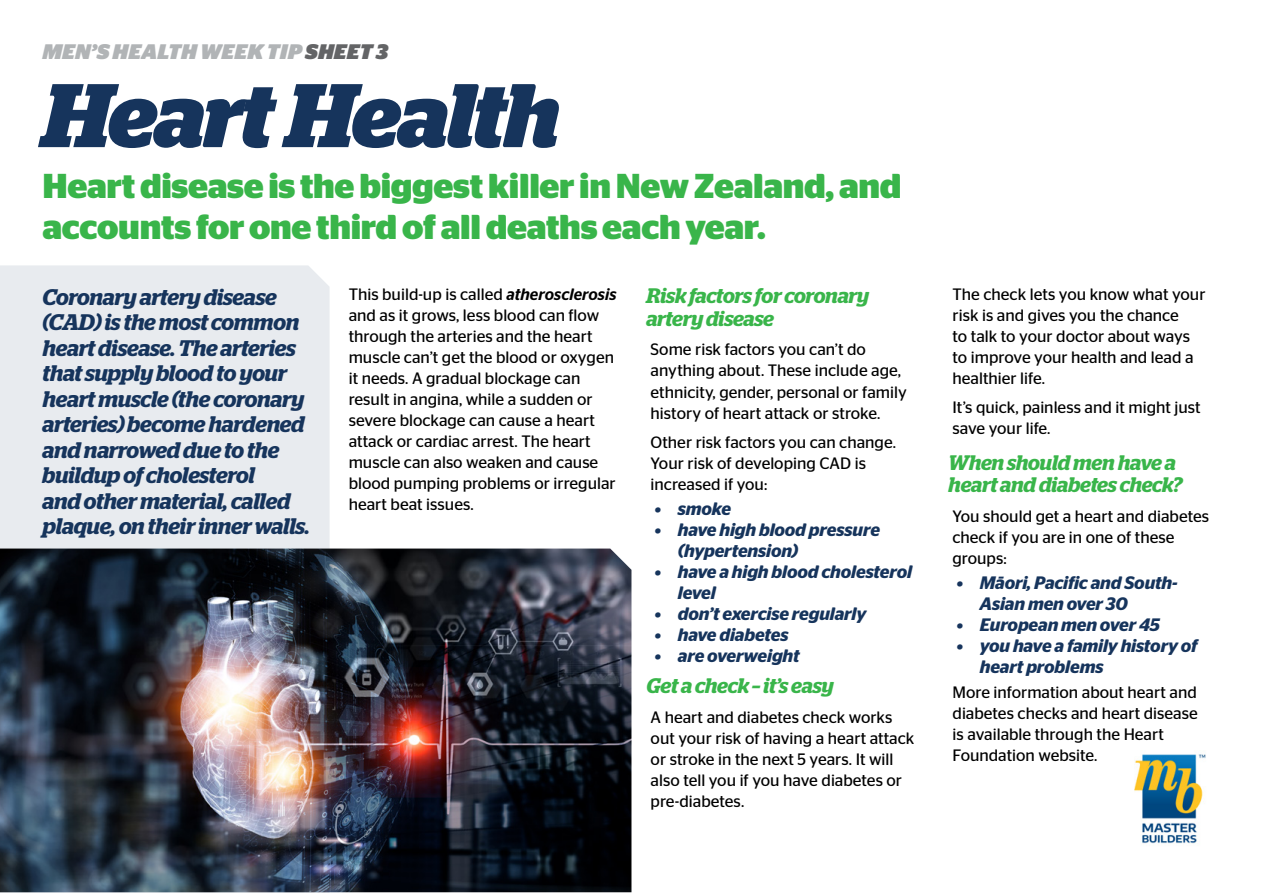
<style>
.page{position:relative;width:1263px;height:893px;background:#fff}
.page>*{position:absolute;margin:0;border:0;box-sizing:border-box;transform-origin:0 0}
.t1{font:italic 700 90px "Stag";letter-spacing:-.03em;color:#16345c}
.t2{font:700 34.5px/41.4px "Stag Sans";letter-spacing:-.01em;color:#39b54a}
.t3{font:italic 600 22.5px/25.5px "Stag";letter-spacing:-.015em;color:#16345c}
.t4{font:italic 600 21px/22.5px "Stag";letter-spacing:-.015em;color:#39b54a}
.t5{font:italic 900 21px "Stag Sans";color:#b1b4b6}
.t6{font:italic 600 18px/21px "Stag Sans";letter-spacing:-.01em;color:#16345c}
.t7{font:16.5px/21px "Stag Sans";color:#000}
.s1{color:#636466}
.s2{font-weight:500;font-style:italic}
</style>
<div class="page">
<div style="left:0;top:265px;width:330px;height:628px;background:#e8ebef"></div>
<img style="left:0;top:549px;width:631px;height:343px">
<img style="left:1134px;top:754px;width:72px;height:90px">
<p class="t5" style="left:43px;top:40px;width:347px">MEN’S HEALTH WEEK TIP<span class="s1">SHEET 3</span></p>
<h1 class="t1" style="left:43px;top:63px;width:519px">Heart Health</h1>
<h2 class="t2" style="left:43px;top:165px;width:860px">Heart disease is the biggest killer in New Zealand, and accounts for one third of all deaths each year.</h2>
<p class="t3" style="left:43px;top:284px;width:269px">Coronary artery disease (CAD) is the most common heart disease. The arteries that supply blood to your heart muscle (the coronary arteries) become hardened and narrowed due to the buildup of cholesterol<br>and other material, called plaque, on their inner walls.</p>
<p class="t7" style="left:349px;top:283px;width:269px">This build-up is called <span class="s2">atherosclerosis </span>and as it grows, less blood can flow through the arteries and the heart muscle can’t get the blood or oxygen it needs. A gradual blockage can result in angina, while a sudden or severe blockage can cause a heart attack or cardiac arrest. The heart muscle can also weaken and cause blood pumping problems or irregular heart beat issues.</p>
<p class="t4" style="left:646px;top:285px;width:224px">Risk factors for coronary artery disease</p>
<p class="t7" style="left:651px;top:339px;width:258px">Some risk factors you can’t do anything about. These include age, ethnicity, gender, personal or family history of heart attack or stroke.</p>
<p class="t7" style="left:651px;top:432px;width:247px">Other risk factors you can change.<br>Your risk of developing CAD is increased if you:</p>
<p class="t6" style="left:655px;top:498px;width:78px">• smoke</p>
<p class="t6" style="left:678px;top:519px;width:204px;text-indent:-23px">• have high blood pressure (hypertension)</p>
<p class="t6" style="left:678px;top:561px;width:236px;text-indent:-23px">• have a high blood cholesterol level</p>
<p class="t6" style="left:655px;top:603px;width:213px">• don’t exercise regularly</p>
<p class="t6" style="left:655px;top:624px;width:135px">• have diabetes</p>
<p class="t6" style="left:655px;top:645px;width:146px">• are overweight</p>
<p class="t4" style="left:646px;top:674px;width:189px">Get a check – it’s easy</p>
<p class="t7" style="left:651px;top:706px;width:265px">A heart and diabetes check works out your risk of having a heart attack or stroke in the next 5 years. It will also tell you if you have diabetes or pre-diabetes.</p>
<p class="t7" style="left:952px;top:284px;width:254px">The check lets you know what your risk is and gives you the chance<br>to talk to your doctor about ways to improve your health and lead a healthier life.</p>
<p class="t7" style="left:952px;top:397px;width:250px">It’s quick, painless and it might just save your life.</p>
<p class="t4" style="left:948px;top:451px;width:235px">When should men have a heart and diabetes check?</p>
<p class="t7" style="left:952px;top:505px;width:258px">You should get a heart and diabetes check if you are in one of these groups:</p>
<p class="t6" style="left:980px;top:572px;width:199px;text-indent:-23px">• Māori, Pacific and South-<br>Asian men over 30</p>
<p class="t6" style="left:957px;top:614px;width:205px">• European men over 45</p>
<p class="t6" style="left:980px;top:635px;width:219px;text-indent:-23px">• you have a family history of heart problems</p>
<p class="t7" style="left:952px;top:682px;width:247px">More information about heart and diabetes checks and heart disease is available through the Heart<br>Foundation website.</p>
</div>
